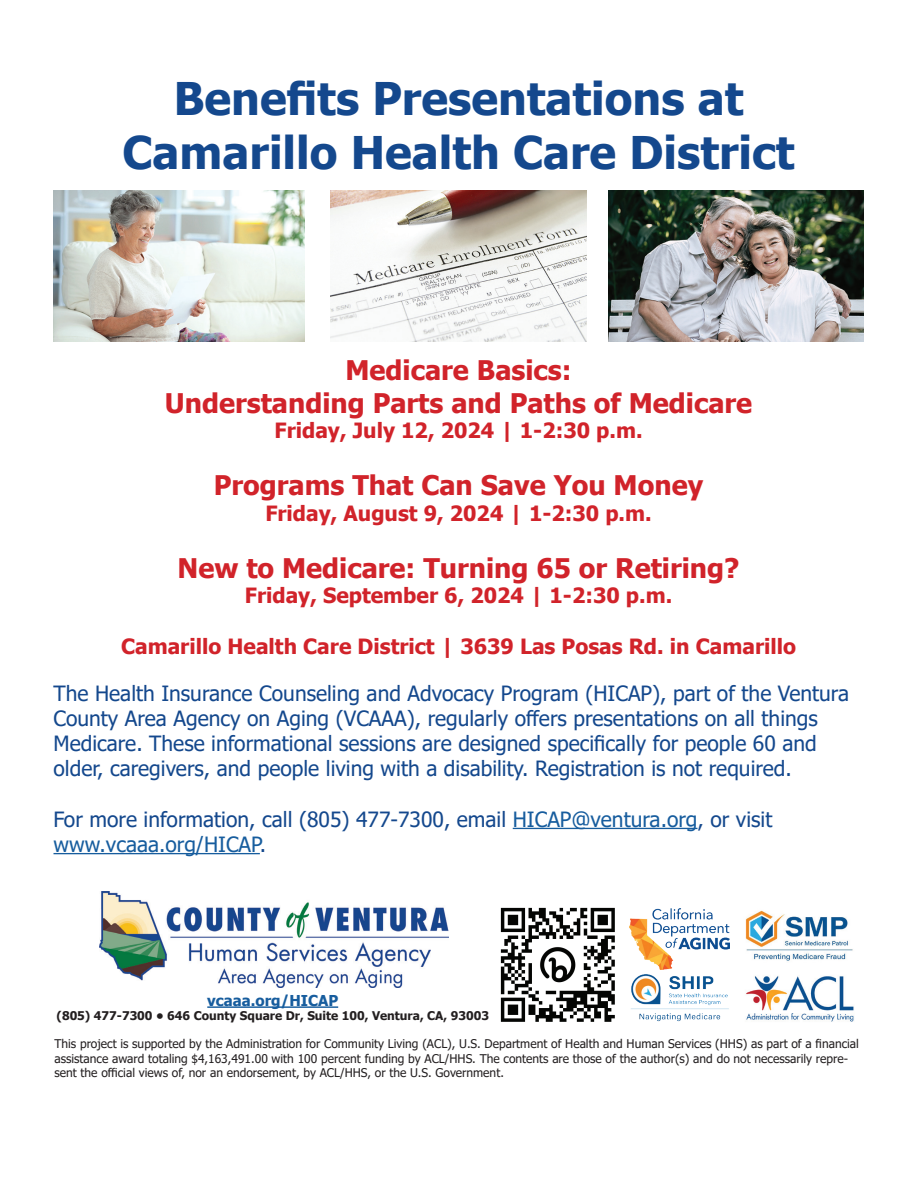
<style>
.page{position:relative;width:918px;height:1188px;background:#fff}
.page>*{position:absolute;margin:0;border:0;box-sizing:border-box;transform-origin:0 0}
.t1{font:700 45px/54px "Tahoma";color:#14488d;text-align:center}
.t2{font:700 27px/32.4px "Tahoma";color:#d1232a;text-align:center}
.t3{font:21px/25.2px "Tahoma";color:#14488d}
.t4{font:700 21px "Tahoma";color:#d1232a}
.t5{font:700 15px "Tahoma";color:#175d9e}
.t6{font:12px/14.4px "Tahoma";color:#231f20}
.t7{font:700 12px "Tahoma";color:#231f20}
.s1{color:#175d9e}
</style>
<div class="page">
<hr style="left:207px;top:1006px;width:131px;height:2px;background:#175d9e">
<img style="left:631px;top:974px;width:98px;height:48px">
<img style="left:500px;top:907px;width:115px;height:115px">
<hr style="left:513px;top:828px;width:185px;height:1px;background:#175d9e">
<hr style="left:54px;top:853px;width:206px;height:1px;background:#175d9e">
<img style="left:746px;top:976px;width:108px;height:46px">
<img style="left:629px;top:908px;width:100px;height:62px">
<img style="left:745px;top:910px;width:108px;height:51px">
<img style="left:54px;top:191px;width:251px;height:151px">
<img style="left:331px;top:191px;width:255px;height:151px">
<img style="left:608px;top:191px;width:256px;height:151px">
<img style="left:100px;top:892px;width:349px;height:96px">
<h1 class="t1" style="left:123px;top:74px;width:673px">Benefits Presentations at<br>Camarillo Health Care District</h1>
<p class="t2" style="left:165px;top:355px;width:589px">Medicare Basics:<br>Understanding Parts and Paths of Medicare</p>
<p class="t4" style="left:274px;top:416px;width:370px">Friday, July 12, 2024 | 1-2:30 p.m.</p>
<p class="t2" style="left:214px;top:471px;width:491px">Programs That Can Save You Money</p>
<p class="t4" style="left:265px;top:498px;width:388px">Friday, August 9, 2024 | 1-2:30 p.m.</p>
<p class="t2" style="left:178px;top:553px;width:563px">New to Medicare: Turning 65 or Retiring?</p>
<p class="t4" style="left:245px;top:581px;width:429px">Friday, September 6, 2024 | 1-2:30 p.m.</p>
<p class="t4" style="left:121px;top:632px;width:677px">Camarillo Health Care District | 3639 Las Posas Rd. in Camarillo</p>
<p class="t3" style="left:54px;top:682px;width:797px">The Health Insurance Counseling and Advocacy Program (HICAP), part of the Ventura County Area Agency on Aging (VCAAA), regularly offers presentations on all things Medicare. These informational sessions are designed specifically for people 60 and older, caregivers, and people living with a disability. Registration is not required.</p>
<p class="t3" style="left:54px;top:808px;width:720px">For more information, call (805) 477-7300, email <span class="s1">HICAP@ventura.org</span>, or visit <span class="s1">www.vcaaa.org/HICAP</span>.</p>
<p class="t5" style="left:207px;top:990px;width:132px">vcaaa.org/HICAP</p>
<p class="t7" style="left:57px;top:1008px;width:434px">(805) 477-7300 • 646 County Square Dr, Suite 100, Ventura, CA, 93003</p>
<p class="t6" style="left:54px;top:1037px;width:806px">This project is supported by the Administration for Community Living (ACL), U.S. Department of Health and Human Services (HHS) as part of a financial assistance award totaling $4,163,491.00 with 100 percent funding by ACL/HHS. The contents are those of the author(s) and do not necessarily repre&shy;sent the official views of, nor an endorsement, by ACL/HHS, or the U.S. Government.</p>
</div>
